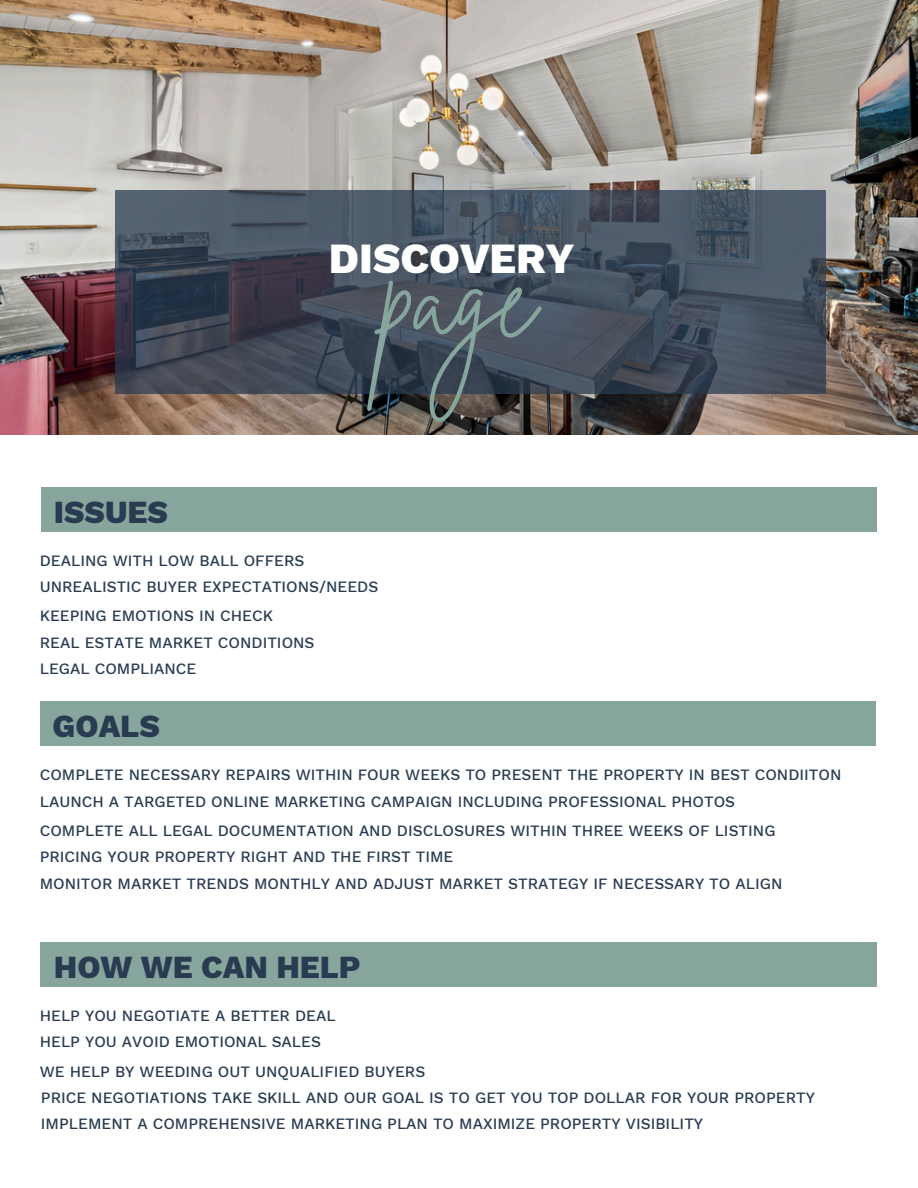
<style>
.page{position:relative;width:918px;height:1188px;background:#fff}
.page>*{position:absolute;margin:0;border:0;box-sizing:border-box;transform-origin:0 0}
.t1{font:111.3px "Brittany Signature";color:#86a59c}
.t2{font:800 42.3px "Work Sans";color:#fff}
.t3{font:800 31.65px "Work Sans";color:#293b51}
.t4{font:500 15.45px "Work Sans";color:#293b51}
</style>
<div class="page">
<img style="left:0;top:0;width:918px;height:434px">
<svg style="left:116px;top:190px;width:710px;height:203px;background:#434d5c"></svg>
<div style="left:41px;top:487px;width:836px;height:45px;background:#86a59c"></div>
<div style="left:40px;top:701px;width:836px;height:45px;background:#86a59c"></div>
<div style="left:40px;top:942px;width:837px;height:45px;background:#86a59c"></div>
<p class="t2" style="left:329px;top:234px;width:247px">DISCOVERY</p>
<p class="t1" style="left:382px;top:226px;width:155px">page</p>
<h2 class="t3" style="left:54px;top:493px;width:116px">ISSUES</h2>
<h1 class="t4" style="left:40px;top:551px;width:266px">DEALING WITH LOW BALL OFFERS</h1>
<p class="t4" style="left:40px;top:578px;width:340px">UNREALISTIC BUYER EXPECTATIONS/NEEDS</p>
<h3 class="t4" style="left:40px;top:607px;width:235px">KEEPING EMOTIONS IN CHECK</h3>
<p class="t4" style="left:40px;top:633px;width:276px">REAL ESTATE MARKET CONDITIONS</p>
<p class="t4" style="left:40px;top:659px;width:158px">LEGAL COMPLIANCE</p>
<p class="t3" style="left:53px;top:708px;width:109px">GOALS</p>
<p class="t4" style="left:40px;top:766px;width:803px">COMPLETE NECESSARY REPAIRS WITHIN FOUR WEEKS TO PRESENT THE PROPERTY IN BEST CONDIITON</p>
<p class="t4" style="left:40px;top:792px;width:697px">LAUNCH A TARGETED ONLINE MARKETING CAMPAIGN INCLUDING PROFESSIONAL PHOTOS</p>
<p class="t4" style="left:40px;top:822px;width:737px">COMPLETE ALL LEGAL DOCUMENTATION AND DISCLOSURES WITHIN THREE WEEKS OF LISTING</p>
<h3 class="t4" style="left:40px;top:848px;width:415px">PRICING YOUR PROPERTY RIGHT AND THE FIRST TIME</h3>
<p class="t4" style="left:40px;top:874px;width:744px">MONITOR MARKET TRENDS MONTHLY AND ADJUST MARKET STRATEGY IF NECESSARY TO ALIGN</p>
<p class="t3" style="left:54px;top:949px;width:308px">HOW WE CAN HELP</p>
<p class="t4" style="left:40px;top:1007px;width:297px">HELP YOU NEGOTIATE A BETTER DEAL</p>
<p class="t4" style="left:40px;top:1033px;width:283px">HELP YOU AVOID EMOTIONAL SALES</p>
<p class="t4" style="left:40px;top:1063px;width:387px">WE HELP BY WEEDING OUT UNQUALIFIED BUYERS</p>
<p class="t4" style="left:41px;top:1089px;width:776px">PRICE NEGOTIATIONS TAKE SKILL AND OUR GOAL IS TO GET YOU TOP DOLLAR FOR YOUR PROPERTY</p>
<h3 class="t4" style="left:41px;top:1115px;width:664px">IMPLEMENT A COMPREHENSIVE MARKETING PLAN TO MAXIMIZE PROPERTY VISIBILITY</h3>
</div>
